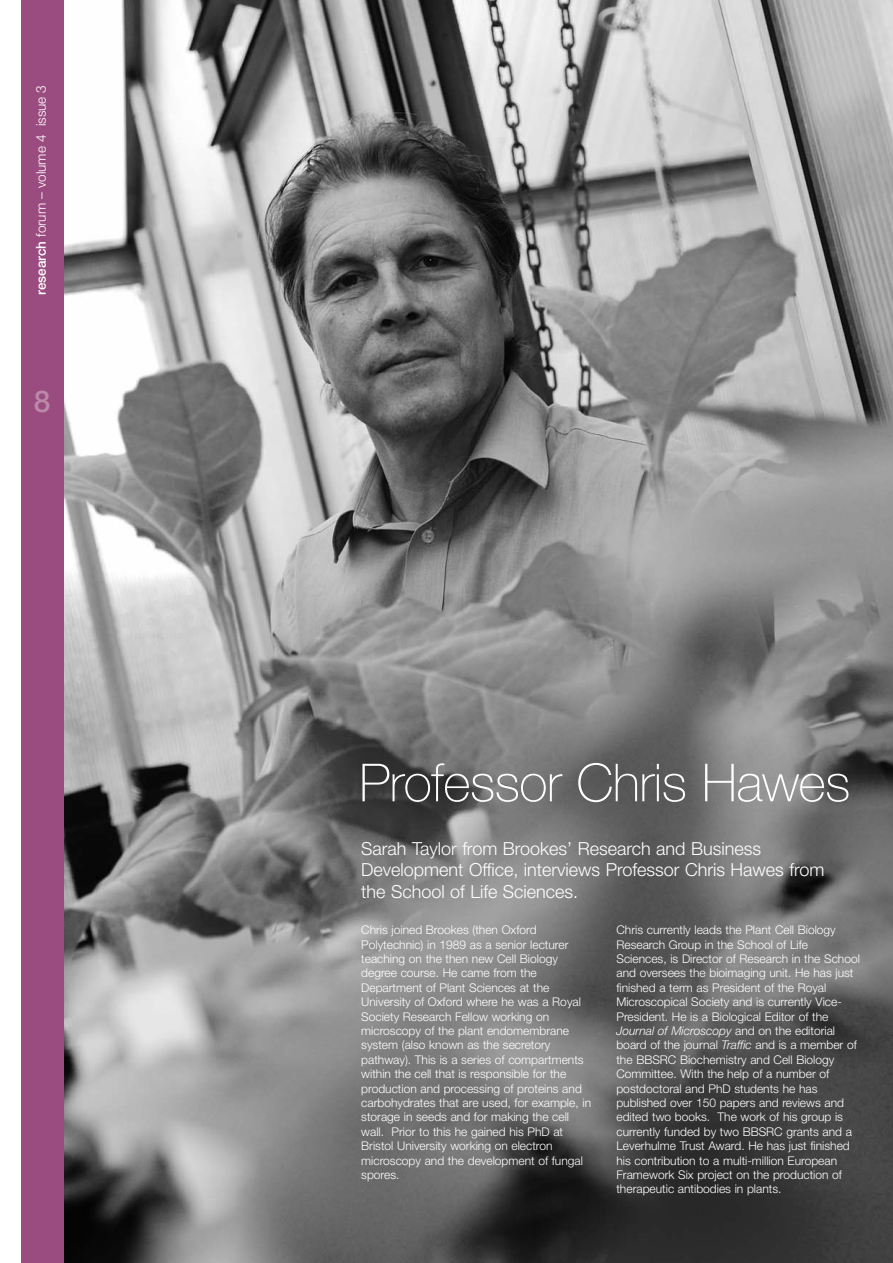
<style>
.page{position:relative;width:893px;height:1263px;background:#fff}
.page>*{position:absolute;margin:0;border:0;box-sizing:border-box;transform-origin:0 0}
.t1{font:100 52.5px "Helvetica Neue";letter-spacing:-.01em;color:#fff}
.t2{font:500 30px "Helvetica Neue";color:#ba88a9}
.t3{font:300 18px/21.6px "Helvetica Neue";color:#fff}
.t4{font:300 13.5px "Helvetica Neue";color:#fff}
.t5{font:300 12px/14.4px "Helvetica Neue";color:#fff}
.s1{font-weight:500}
.s2{font-style:italic}
</style>
<div class="page">
<img style="left:64px;top:0;width:828px;height:1263px">
<div style="left:21px;top:0;width:43px;height:1263px;background:#9a4c80"></div>
<p class="t4" style="left:36px;top:295px;width:211px;rotate:-90deg"><span class="s1">research</span> forum – volume 4 issue 3</p>
<h2 class="t2" style="left:34px;top:390px;width:18px">8</h2>
<h1 class="t1" style="left:359px;top:764px;width:493px">Professor Chris Hawes</h1>
<h3 class="t3" style="left:361px;top:839px;width:465px">Sarah Taylor from Brookes’ Research and Business<br>Development Office, interviews Professor Chris Hawes from the School of Life Sciences.</h3>
<p class="t5" style="left:361px;top:924px;width:231px">Chris joined Brookes (then Oxford Polytechnic) in 1989 as a senior lecturer teaching on the then new Cell Biology degree course. He came from the Department of Plant Sciences at the University of Oxford where he was a Royal Society Research Fellow working on microscopy of the plant endomembrane system (also known as the secretory pathway). This is a series of compartments within the cell that is responsible for the production and processing of proteins and carbohydrates that are used, for example, in storage in seeds and for making the cell wall. Prior to this he gained his PhD at Bristol University working on electron microscopy and the development of fungal spores.</p>
<p class="t5" style="left:616px;top:924px;width:245px">Chris currently leads the Plant Cell Biology Research Group in the School of Life Sciences, is Director of Research in the School and oversees the bioimaging unit. He has just finished a term as President of the Royal Microscopical Society and is currently Vice-President. He is a Biological Editor of the <span class="s2">Journal of Microscopy</span> and on the editorial board of the journal <span class="s2">Traffic</span> and is a member of the BBSRC Biochemistry and Cell Biology Committee. With the help of a number of postdoctoral and PhD students he has published over 150 papers and reviews and edited two books. The work of his group is currently funded by two BBSRC grants and a Leverhulme Trust Award. He has just finished his contribution to a multi-million European Framework Six project on the production of therapeutic antibodies in plants.</p>
</div>
